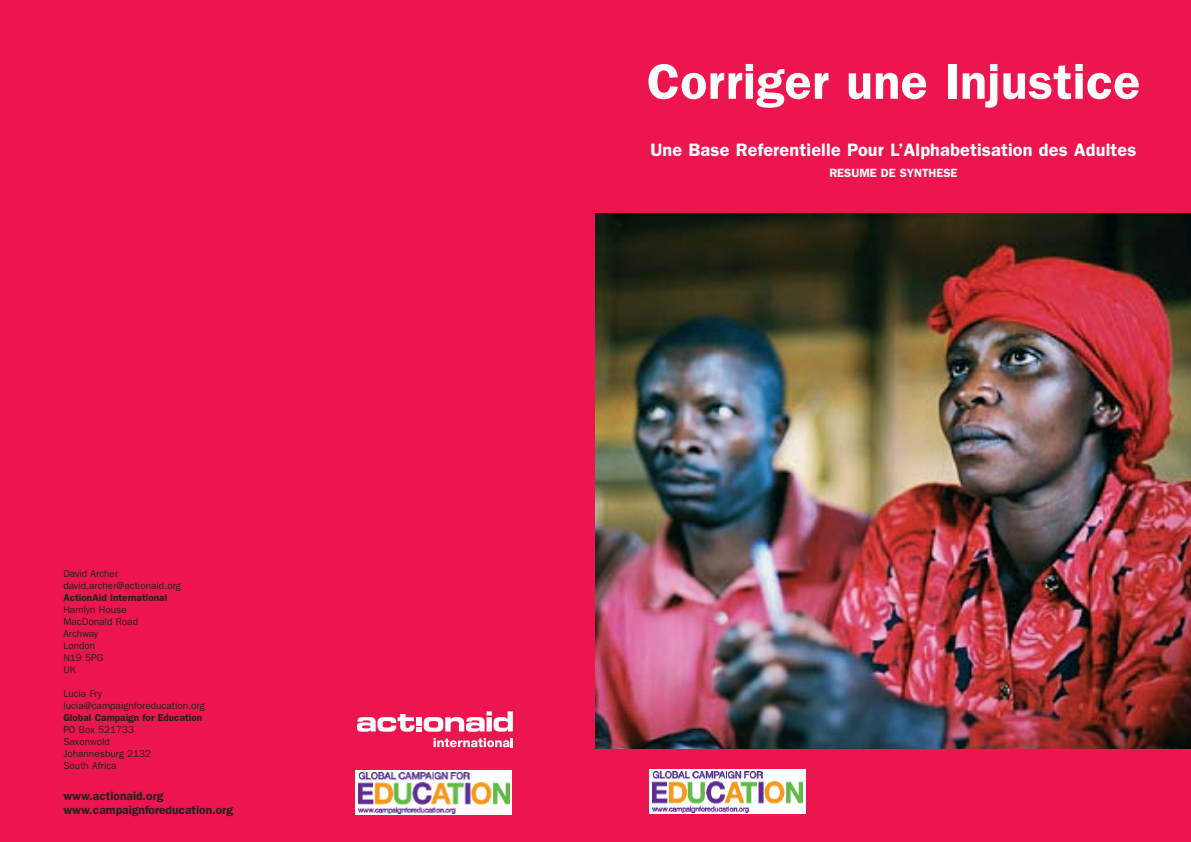
<style>
.page{position:relative;width:1191px;height:842px;background:#ed154e}
.page>*{position:absolute;margin:0;border:0;box-sizing:border-box;transform-origin:0 0}
.t1{font:600 50px "Franklin Gothic";letter-spacing:.005em;color:#fff}
.t2{font:600 18.1px "Franklin Gothic";letter-spacing:.01em;color:#fff}
.t3{font:600 12px/14.4px "Franklin Gothic";color:#231f20}
.t4{font:600 12px "Franklin Gothic";color:#fff}
.t5{font:10px/12px "Franklin Gothic";color:#231f20}
.t6{font:600 10px "Franklin Gothic";color:#231f20}
</style>
<div class="page">
<svg style="left:649px;top:769px;width:156px;height:45px"></svg>
<img style="left:652px;top:772px;width:151px;height:41px">
<img style="left:595px;top:213px;width:596px;height:535px">
<svg style="left:357px;top:711px;width:156px;height:21px"></svg>
<svg style="left:433px;top:738px;width:80px;height:9px"></svg>
<svg style="left:356px;top:770px;width:156px;height:44px"></svg>
<img style="left:359px;top:772px;width:150px;height:41px">
<p class="t5" style="left:63px;top:568px;width:119px">David Archer david.archer@actionaid.org</p>
<p class="t6" style="left:63px;top:594px;width:105px">ActionAid International</p>
<p class="t5" style="left:63px;top:604px;width:76px">Hamlyn House<br>MacDonald Road<br>Archway<br>London<br>N19 5PG<br>UK</p>
<p class="t5" style="left:63px;top:688px;width:143px">Lucia Fry lucia@campaignforeducation.org</p>
<p class="t6" style="left:63px;top:714px;width:140px">Global Campaign for Education</p>
<p class="t5" style="left:63px;top:724px;width:89px">PO Box 521733<br>Saxonwold<br>Johannesburg 2132<br>South Africa</p>
<p class="t3" style="left:63px;top:789px;width:171px">www.actionaid.org www.campaignforeducation.org</p>
<h1 class="t1" style="left:647px;top:64px;width:495px">Corriger une Injustice</h1>
<h2 class="t2" style="left:650px;top:143px;width:488px">Une Base Referentielle Pour L’Alphabetisation des Adultes</h2>
<p class="t4" style="left:829px;top:169px;width:130px">RESUME DE SYNTHESE</p>
</div>
